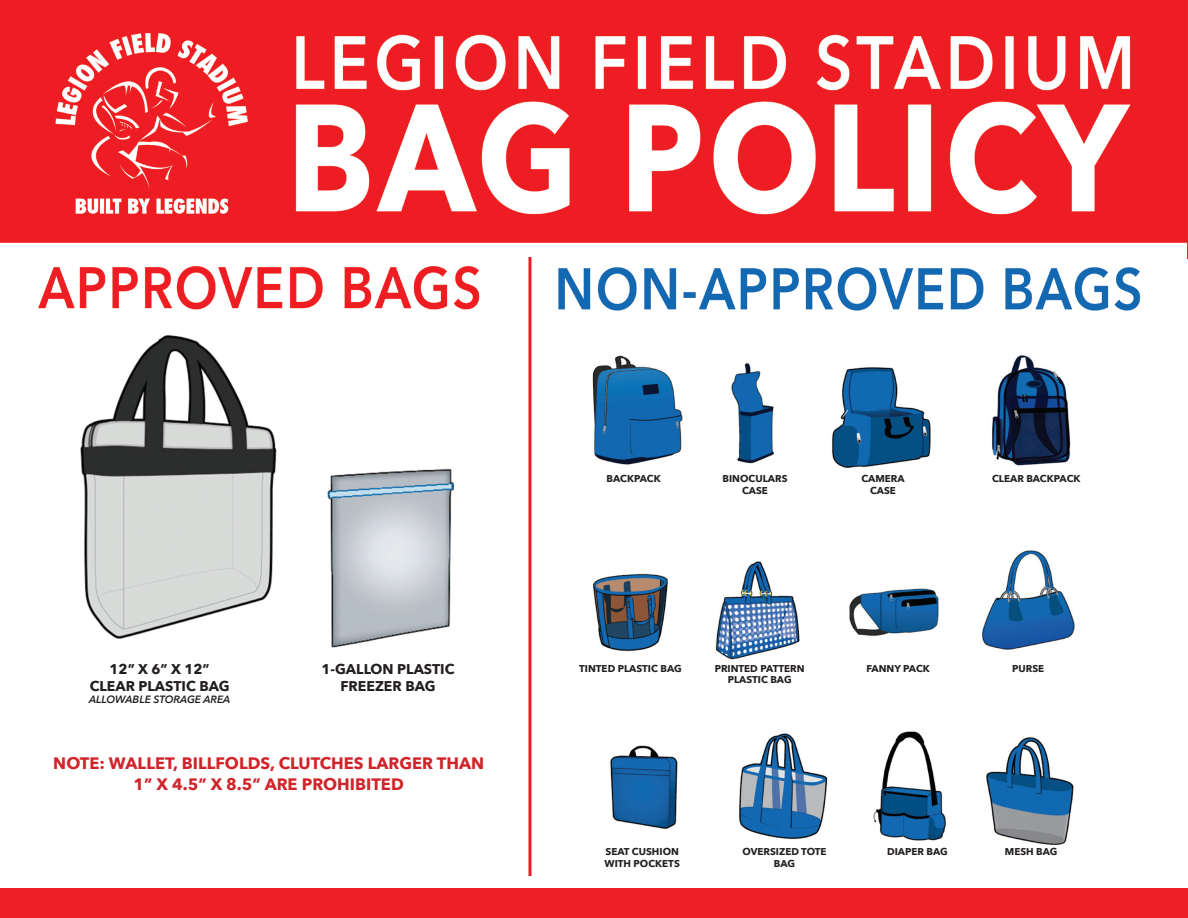
<style>
.page{position:relative;width:1188px;height:918px;background:#fff}
.page>*{position:absolute;margin:0;border:0;box-sizing:border-box;transform-origin:0 0}
.t1{font:700 16.5px "Avenir Next";color:#d1232a}
.t2{font:700 14.1px/17px "Avenir Next";color:#231f20;text-align:center}
.t3{font:italic 600 10.5px "Avenir Next";color:#231f20}
.t4{font:700 9.9px/11.9px "Avenir Next";color:#231f20;text-align:center}
</style>
<div class="page">
<img style="left:0;top:0;width:1186px;height:918px">
<div style="left:0;top:888px;width:1188px;height:29px;background:#ee1f26"></div>
<hr style="left:528px;top:257px;width:3px;height:619px;background:#ee1d23">
<div style="left:35px;top:319px;width:469px;height:563px;background:#fff"></div>
<img style="left:80px;top:335px;width:375px;height:313px">
<p class="t2" style="left:90px;top:660px;width:141px">12” X 6” X 12”<br>CLEAR PLASTIC BAG</p>
<p class="t3" style="left:89px;top:691px;width:143px">ALLOWABLE STORAGE AREA</p>
<p class="t2" style="left:321px;top:660px;width:135px">1-GALLON PLASTIC<br>FREEZER BAG</p>
<p class="t1" style="left:53px;top:749px;width:432px">NOTE: WALLET, BILLFOLDS, CLUTCHES LARGER THAN</p>
<p class="t1" style="left:134px;top:770px;width:272px">1” X 4.5” X 8.5” ARE PROHIBITED</p>
<p class="t4" style="left:607px;top:473px;width:56px">BACKPACK</p>
<p class="t4" style="left:723px;top:473px;width:66px">BINOCULARS<br>CASE</p>
<p class="t4" style="left:862px;top:473px;width:45px">CAMERA<br>CASE</p>
<p class="t4" style="left:992px;top:473px;width:90px">CLEAR BACKPACK</p>
<p class="t4" style="left:579px;top:662px;width:104px">TINTED PLASTIC BAG</p>
<p class="t4" style="left:715px;top:662px;width:91px">PRINTED PATTERN<br>PLASTIC BAG</p>
<p class="t4" style="left:866px;top:662px;width:65px">FANNY PACK</p>
<p class="t4" style="left:1012px;top:662px;width:34px">PURSE</p>
<p class="t4" style="left:605px;top:846px;width:77px;text-align:left">SEAT CUSHION<br>WITH POCKETS</p>
<p class="t4" style="left:743px;top:846px;width:86px">OVERSIZED TOTE<br>BAG</p>
<p class="t4" style="left:887px;top:846px;width:62px">DIAPER BAG</p>
<p class="t4" style="left:1005px;top:846px;width:54px">MESH BAG</p>
</div>
